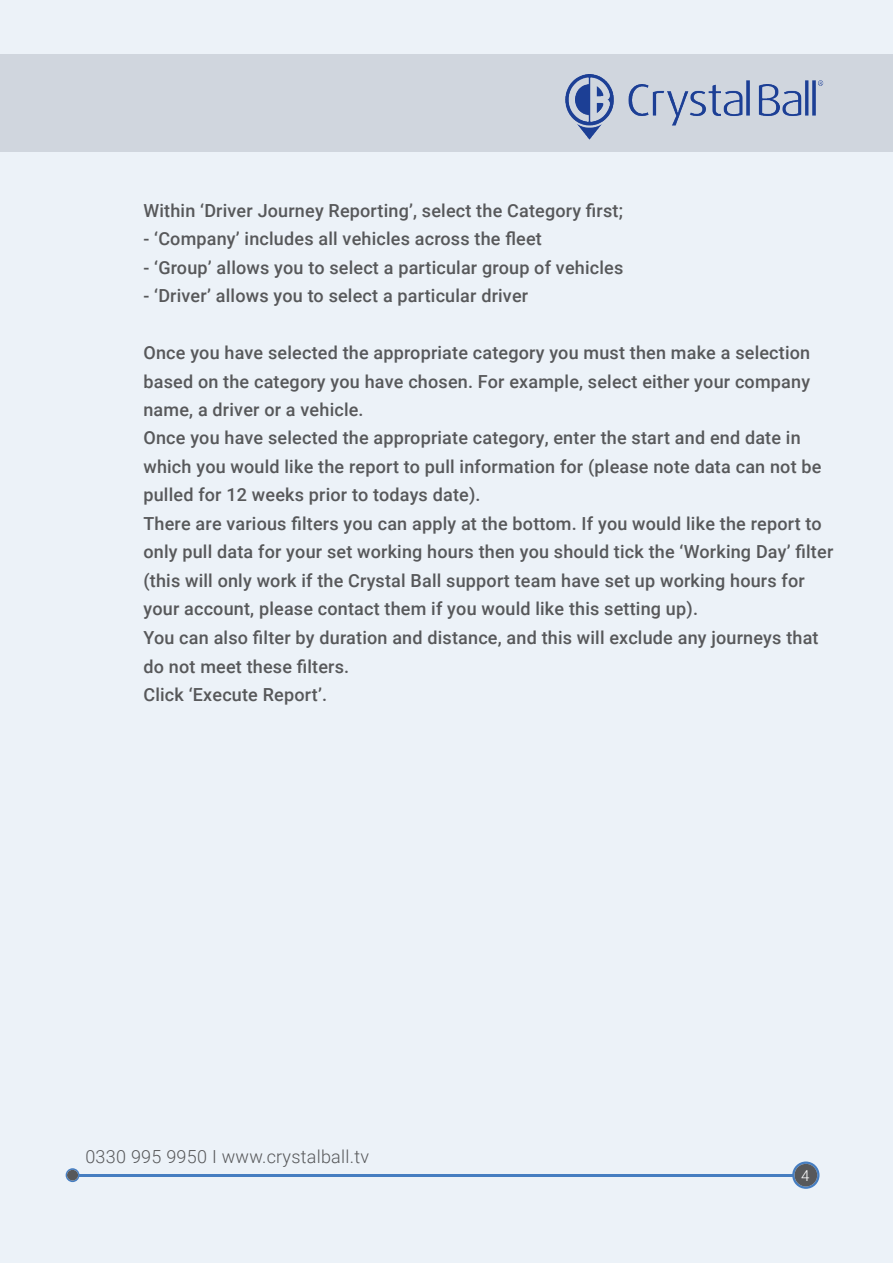
<style>
.page{position:relative;width:893px;height:1263px;background:#ecf2f8}
.page>*{position:absolute;margin:0;border:0;box-sizing:border-box;transform-origin:0 0}
.t1{font:500 18px/28.5px "Roboto";letter-spacing:.01em;color:#57585a}
.t2{font:300 18px "Roboto";letter-spacing:.015em;color:#57585a}
.t3{font:300 15px "Roboto";color:#fff}
</style>
<div class="page">
<hr style="left:79px;top:1174px;width:715px;height:2px;background:#467ec1">
<svg style="left:66px;top:1168px;width:14px;height:14px"></svg>
<div style="left:67px;top:1170px;width:11px;height:10px;background:#57585a;border-radius:50%"></div>
<svg style="left:792px;top:1161px;width:27px;height:28px"></svg>
<div style="left:795px;top:1164px;width:22px;height:22px;background:#57585a;border-radius:50%"></div>
<img style="left:565px;top:75px;width:259px;height:64px">
<p class="t1" style="left:143px;top:195px;width:481px">Within ‘Driver Journey Reporting’, select the Category first;</p>
<p class="t1" style="left:143px;top:224px;width:400px">- ‘Company’ includes all vehicles across the fleet</p>
<p class="t1" style="left:143px;top:252px;width:481px">- ‘Group’ allows you to select a particular group of vehicles</p>
<p class="t1" style="left:143px;top:281px;width:386px">- ‘Driver’ allows you to select a particular driver</p>
<p class="t1" style="left:143px;top:338px;width:668px;text-align:justify">Once you have selected the appropriate category you must then make a selection based on the category you have chosen. For example, select either your company name, a driver or a vehicle.</p>
<p class="t1" style="left:143px;top:423px;width:680px">Once you have selected the appropriate category, enter the start and end date in which you would like the report to pull information for (please note data can not be pulled for 12 weeks prior to todays date).</p>
<p class="t1" style="left:143px;top:509px;width:691px">There are various filters you can apply at the bottom. If you would like the report to only pull data for your set working hours then you should tick the ‘Working Day’ filter (this will only work if the Crystal Ball support team have set up working hours for your account, please contact them if you would like this setting up).</p>
<p class="t1" style="left:143px;top:623px;width:677px">You can also filter by duration and distance, and this will exclude any journeys that do not meet these filters.</p>
<p class="t1" style="left:143px;top:680px;width:185px">Click ‘Execute Report’.</p>
<p class="t2" style="left:85px;top:1143px;width:285px">0330 995 9950 I www.crystalball.tv</p>
<p class="t3" style="left:801px;top:1165px;width:10px">4</p>
</div>
